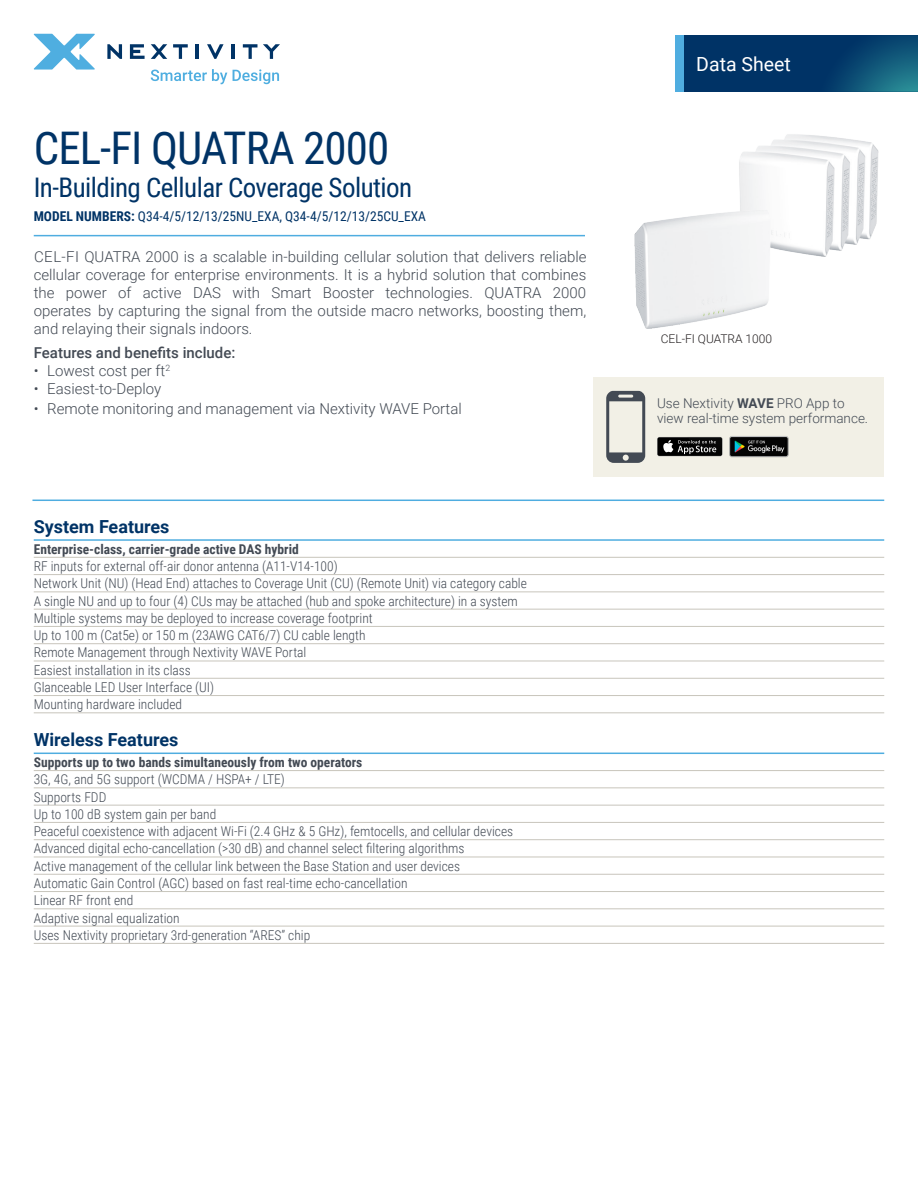
<style>
.page{position:relative;width:918px;height:1188px;background:#fff}
.page>*{position:absolute;margin:0;border:0;box-sizing:border-box;transform-origin:0 0}
.t1{font:45px "Roboto Condensed";letter-spacing:-.02em;color:#036}
.t2{font:27px "Roboto Condensed";letter-spacing:-.02em;color:#036}
.t3{font:19.5px "Roboto";color:#fff}
.Table_Blue_Header{font:700 18px "Roboto";color:#036}
.BODY{font:300 15px/18px "Roboto";color:#434a54;text-align:justify}
.BODY-2{font:500 15px "Roboto";color:#434a54}
.Table_Text{font:300 13.5px "Roboto Condensed";color:#434a54}
.Table_Text-2{font:700 13.5px "Roboto Condensed";color:#434a54}
.t4{font:13.5px "Roboto Condensed";color:#036}
.BODY-3{font:300 13.5px/15px "Roboto";color:#434a54}
.BODY-4{font:300 12px "Roboto";color:#231f20}
.s1{font-weight:700}
</style>
<div class="page">
<hr style="left:34px;top:235px;width:551px;height:1px;background:#4fade0">
<svg style="left:151px;top:69px;width:76px;height:15px"></svg>
<svg style="left:233px;top:69px;width:46px;height:15px"></svg>
<svg style="left:263px;top:44px;width:17px;height:15px"></svg>
<svg style="left:243px;top:44px;width:14px;height:15px"></svg>
<hr style="left:232px;top:44px;width:3px;height:15px;background:#036">
<svg style="left:207px;top:44px;width:17px;height:15px"></svg>
<hr style="left:196px;top:44px;width:3px;height:15px;background:#036">
<svg style="left:173px;top:44px;width:15px;height:15px"></svg>
<svg style="left:151px;top:44px;width:16px;height:15px"></svg>
<svg style="left:130px;top:44px;width:15px;height:15px"></svg>
<svg style="left:107px;top:44px;width:15px;height:15px"></svg>
<svg style="left:34px;top:34px;width:61px;height:36px"></svg>
<div style="left:684px;top:35px;width:234px;height:57px;background:#036"></div>
<svg style="left:833px;top:35px;width:85px;height:57px"></svg>
<div style="left:675px;top:35px;width:9px;height:57px;background:#4fade0"></div>
<hr style="left:32px;top:500px;width:852px;height:1px;background:#4fade0">
<div style="left:593px;top:377px;width:291px;height:100px;background:#f2f0e6"></div>
<img style="left:729px;top:436px;width:60px;height:22px">
<svg style="left:657px;top:437px;width:65px;height:19px"></svg>
<div style="left:658px;top:437px;width:64px;height:19px;background:#000;border-radius:2px"></div>
<svg style="left:663px;top:437px;width:59px;height:19px"></svg>
<svg style="left:606px;top:391px;width:39px;height:72px"></svg>
<img style="left:739px;top:134px;width:140px;height:123px">
<img style="left:634px;top:189px;width:143px;height:140px">
<hr style="left:34px;top:539px;width:850px;height:2px;background:#4fade0">
<hr style="left:34px;top:557px;width:850px;height:1px;background:#c8c5bc">
<hr style="left:34px;top:574px;width:850px;height:1px;background:#c8c5bc">
<hr style="left:34px;top:591px;width:850px;height:1px;background:#c8c5bc">
<hr style="left:34px;top:609px;width:850px;height:1px;background:#c8c5bc">
<hr style="left:34px;top:626px;width:850px;height:1px;background:#c8c5bc">
<hr style="left:34px;top:643px;width:850px;height:1px;background:#c8c5bc">
<hr style="left:34px;top:661px;width:850px;height:1px;background:#c8c5bc">
<hr style="left:34px;top:678px;width:850px;height:1px;background:#c8c5bc">
<hr style="left:34px;top:695px;width:850px;height:1px;background:#c8c5bc">
<hr style="left:34px;top:712px;width:850px;height:1px;background:#c8c5bc">
<hr style="left:34px;top:753px;width:850px;height:1px;background:#4fade0">
<hr style="left:34px;top:770px;width:850px;height:1px;background:#c8c5bc">
<hr style="left:34px;top:787px;width:850px;height:1px;background:#c8c5bc">
<hr style="left:34px;top:805px;width:850px;height:1px;background:#c8c5bc">
<hr style="left:34px;top:822px;width:850px;height:1px;background:#c8c5bc">
<hr style="left:34px;top:839px;width:850px;height:1px;background:#c8c5bc">
<hr style="left:34px;top:857px;width:850px;height:1px;background:#c8c5bc">
<hr style="left:34px;top:874px;width:850px;height:1px;background:#c8c5bc">
<hr style="left:34px;top:891px;width:850px;height:1px;background:#c8c5bc">
<hr style="left:34px;top:908px;width:850px;height:1px;background:#c8c5bc">
<hr style="left:34px;top:926px;width:850px;height:1px;background:#c8c5bc">
<hr style="left:34px;top:943px;width:850px;height:1px;background:#c8c5bc">
<p class="t1" style="left:34px;top:116px;width:357px">CEL-FI QUATRA 2000</p>
<p class="t2" style="left:34px;top:168px;width:380px">In-Building Cellular Coverage Solution</p>
<p class="t4" style="left:34px;top:207px;width:394px"><span class="s1">MODEL NUMBERS:</span> Q34-4/5/12/13/25NU_EXA, Q34-4/5/12/13/25CU_EXA</p>
<p class="BODY" style="left:34px;top:247px;width:554px">CEL-FI QUATRA 2000 is a scalable in-building cellular solution that delivers reliable cellular coverage for enterprise environments. It is a hybrid solution that combines the power of active DAS with Smart Booster technologies. QUATRA 2000 operates by capturing the signal from the outside macro networks, boosting them, and relaying their signals indoors.</p>
<p class="BODY-2" style="left:34px;top:342px;width:203px">Features and benefits include:</p>
<p class="BODY" style="left:34px;top:361px;width:138px">• Lowest cost per ft<sup>2</sup></p>
<p class="BODY" style="left:34px;top:379px;width:129px">• Easiest-to-Deploy</p>
<p class="BODY" style="left:34px;top:399px;width:430px">• Remote monitoring and management via Nextivity WAVE Portal</p>
<p class="Table_Blue_Header" style="left:34px;top:514px;width:137px">System Features</p>
<p class="Table_Text-2" style="left:34px;top:539px;width:267px">Enterprise-class, carrier-grade active DAS hybrid</p>
<p class="Table_Text" style="left:34px;top:557px;width:305px">RF inputs for external off-air donor antenna (A11-V14-100)</p>
<p class="Table_Text" style="left:34px;top:574px;width:495px">Network Unit (NU) (Head End) attaches to Coverage Unit (CU) (Remote Unit) via category cable</p>
<p class="Table_Text" style="left:34px;top:591px;width:486px">A single NU and up to four (4) CUs may be attached (hub and spoke architecture) in a system</p>
<p class="Table_Text" style="left:34px;top:609px;width:341px">Multiple systems may be deployed to increase coverage footprint</p>
<p class="Table_Text" style="left:34px;top:626px;width:333px">Up to 100 m (Cat5e) or 150 m (23AWG CAT6/7) CU cable length</p>
<p class="Table_Text" style="left:34px;top:643px;width:274px">Remote Management through Nextivity WAVE Portal</p>
<p class="Table_Text" style="left:34px;top:660px;width:159px">Easiest installation in its class</p>
<p class="Table_Text" style="left:34px;top:678px;width:182px">Glanceable LED User Interface (UI)</p>
<p class="Table_Text" style="left:34px;top:695px;width:150px">Mounting hardware included</p>
<p class="Table_Blue_Header" style="left:34px;top:727px;width:146px">Wireless Features</p>
<p class="Table_Text-2" style="left:34px;top:753px;width:330px">Supports up to two bands simultaneously from two operators</p>
<p class="Table_Text" style="left:34px;top:770px;width:253px">3G, 4G, and 5G support (WCDMA / HSPA+ / LTE)</p>
<p class="Table_Text" style="left:34px;top:787px;width:74px">Supports FDD</p>
<p class="Table_Text" style="left:34px;top:805px;width:184px">Up to 100 dB system gain per band</p>
<p class="Table_Text" style="left:34px;top:822px;width:481px">Peaceful coexistence with adjacent Wi-Fi (2.4 GHz &amp; 5 GHz), femtocells, and cellular devices</p>
<p class="Table_Text" style="left:34px;top:839px;width:432px">Advanced digital echo-cancellation (&gt;30 dB) and channel select filtering algorithms</p>
<p class="Table_Text" style="left:34px;top:856px;width:428px">Active management of the cellular link between the Base Station and user devices</p>
<p class="Table_Text" style="left:34px;top:874px;width:375px">Automatic Gain Control (AGC) based on fast real-time echo-cancellation</p>
<p class="Table_Text" style="left:34px;top:891px;width:101px">Linear RF front end</p>
<p class="Table_Text" style="left:34px;top:908px;width:148px">Adaptive signal equalization</p>
<p class="Table_Text" style="left:34px;top:926px;width:278px">Uses Nextivity proprietary 3rd-generation “ARES” chip</p>
<p class="t3" style="left:696px;top:50px;width:96px">Data Sheet</p>
<p class="BODY-4" style="left:661px;top:330px;width:113px">CEL-FI QUATRA 1000</p>
<p class="BODY-3" style="left:657px;top:395px;width:213px">Use Nextivity <span class="s1">WAVE</span> PRO App to view real-time system performance.</p>
</div>
